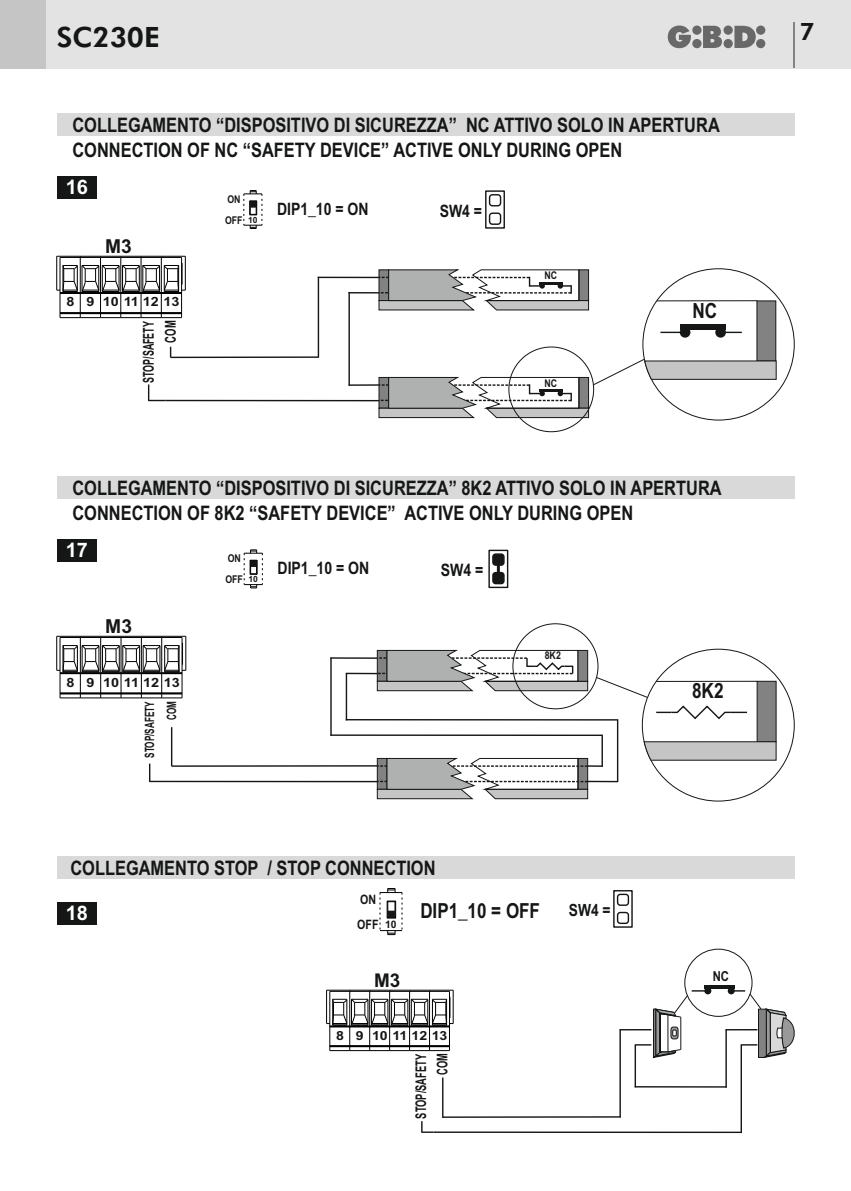
<style>
.page{position:relative;width:851px;height:1191px;background:#fff}
.page>*{position:absolute;margin:0;border:0;box-sizing:border-box;transform-origin:0 0}
.t1{font:800 28px "Futura BT";color:#151616}
.t2{font:800 24px "Futura BT";color:#151616}
.t3{font:700 21px "Arial Narrow";color:#151616}
.t4{font:700 20.8px "Arial Narrow";color:#151616}
.t5{font:700 20px/25.2px "Arial Narrow";color:#151616}
.t6{font:700 20px "Arial";color:#fff}
.t7{font:700 19.2px "Arial";color:#151616}
.t8{font:700 19px "Arial";color:#151616}
.t9{font:700 17.2px "Arial Narrow";color:#151616}
.t10{font:700 17px "Arial Narrow";color:#151616}
.t11{font:700 16.8px "Arial Narrow";color:#151616}
.t12{font:700 15px/21.8px "Arial Narrow";color:#151616;text-align:right;scale:.73 1}
.t13{font:700 14.8px/21.2px "Arial Narrow";color:#151616;text-align:right;scale:.77 1}
.t14{font:700 13.8px "Arial Narrow";color:#151616}
.t15{font:700 13px/25px "Arial Narrow";color:#151616}
.t16{font:700 12.8px "Arial Narrow";color:#151616;scale:1.38 1}
.t17{font:700 12.8px/22px "Arial Narrow";color:#151616;text-align:right;scale:.77 1}
.t18{font:700 12.6px "Arial Narrow";color:#151616;scale:1.38 1}
.t19{font:700 10.8px/20.6px "Arial Narrow";color:#151616}
.t20{font:700 10.6px/20.6px "Arial Narrow";color:#151616}
.s1{font-family:"Arial";font-size:8.6px}
.s2{font-family:"Arial";font-size:10.4px}
</style>
<div class="page">
<div style="left:0;top:0;width:850px;height:68px;background:#e3e3e3"></div>
<div style="left:0;top:0;width:45px;height:68px;background:#c5c5c5"></div>
<svg style="left:667px;top:26px;width:98px;height:22px"></svg>
<hr style="left:793px;top:23px;width:2px;height:45px;background:#818281">
<div style="left:57px;top:113px;width:737px;height:23px;background:#d9d9da"></div>
<div style="left:57px;top:476px;width:737px;height:23px;background:#d9d9da"></div>
<div style="left:57px;top:176px;width:39px;height:22px;background:#151616"></div>
<div style="left:57px;top:539px;width:39px;height:22px;background:#151616"></div>
<div style="left:57px;top:856px;width:737px;height:23px;background:#d9d9da"></div>
<div style="left:57px;top:901px;width:39px;height:23px;background:#151616"></div>
<hr style="left:170px;top:356px;width:148px;height:2px;background:#151616">
<hr style="left:317px;top:277px;width:123px;height:1px;background:#151616">
<hr style="left:348px;top:292px;width:92px;height:2px;background:#151616">
<hr style="left:348px;top:384px;width:31px;height:2px;background:#151616">
<hr style="left:317px;top:277px;width:2px;height:81px;background:#151616">
<hr style="left:348px;top:292px;width:2px;height:94px;background:#151616">
<hr style="left:165px;top:400px;width:214px;height:1px;background:#151616">
<svg style="left:378px;top:269px;width:398px;height:149px"></svg>
<svg style="left:148px;top:384px;width:17px;height:17px"></svg>
<hr style="left:185px;top:256px;width:1px;height:34px;background:#000">
<hr style="left:56px;top:256px;width:1px;height:34px;background:#000">
<svg style="left:57px;top:256px;width:128px;height:62px"></svg>
<svg style="left:243px;top:190px;width:19px;height:39px"></svg>
<svg style="left:485px;top:190px;width:20px;height:39px"></svg>
<div style="left:489px;top:212px;width:12px;height:13px;background:#fff;border:1px solid #151616;border-radius:3px"></div>
<div style="left:489px;top:194px;width:12px;height:12px;background:#fff;border:1px solid #151616;border-radius:3px"></div>
<hr style="left:330px;top:657px;width:47px;height:2px;background:#151616">
<hr style="left:346px;top:672px;width:31px;height:2px;background:#151616">
<hr style="left:150px;top:780px;width:227px;height:2px;background:#151616">
<hr style="left:345px;top:719px;width:272px;height:1px;background:#151616">
<svg style="left:149px;top:763px;width:1px;height:19px"></svg>
<hr style="left:172px;top:765px;width:205px;height:2px;background:#151616">
<hr style="left:345px;top:673px;width:2px;height:47px;background:#151616">
<hr style="left:330px;top:657px;width:1px;height:78px;background:#151616">
<hr style="left:330px;top:734px;width:272px;height:2px;background:#151616">
<svg style="left:377px;top:650px;width:399px;height:149px"></svg>
<hr style="left:171px;top:727px;width:1px;height:39px;background:#151616">
<hr style="left:56px;top:636px;width:1px;height:34px;background:#000">
<svg style="left:57px;top:636px;width:129px;height:62px"></svg>
<svg style="left:244px;top:549px;width:19px;height:39px"></svg>
<svg style="left:488px;top:549px;width:20px;height:39px"></svg>
<hr style="left:497px;top:559px;width:3px;height:19px;background:#151616">
<div style="left:492px;top:572px;width:12px;height:12px;background:#151616;border:1px solid #151616;border-radius:3px"></div>
<div style="left:492px;top:553px;width:12px;height:13px;background:#151616;border:1px solid #151616;border-radius:3px"></div>
<hr style="left:442px;top:1077px;width:1px;height:41px;background:#151616">
<hr style="left:442px;top:1116px;width:178px;height:1px;background:#151616">
<hr style="left:433px;top:1131px;width:308px;height:2px;background:#151616">
<hr style="left:619px;top:1029px;width:32px;height:1px;background:#151616">
<hr style="left:619px;top:1029px;width:1px;height:88px;background:#151616">
<hr style="left:634px;top:1044px;width:2px;height:43px;background:#151616">
<hr style="left:725px;top:1029px;width:32px;height:1px;background:#151616">
<hr style="left:725px;top:1029px;width:1px;height:58px;background:#151616">
<hr style="left:740px;top:1044px;width:1px;height:89px;background:#151616">
<hr style="left:634px;top:1086px;width:92px;height:1px;background:#151616">
<svg style="left:421px;top:1121px;width:12px;height:11px"></svg>
<hr style="left:453px;top:990px;width:1px;height:33px;background:#000">
<svg style="left:326px;top:989px;width:127px;height:62px"></svg>
<svg style="left:379px;top:888px;width:23px;height:47px"></svg>
<div style="left:613px;top:890px;width:19px;height:37px;background:#fff;border:1px solid #151616"></div>
<svg style="left:616px;top:911px;width:13px;height:13px"></svg>
<svg style="left:616px;top:893px;width:13px;height:13px"></svg>
<hr style="left:704px;top:985px;width:30px;height:3px;background:#151616">
<div style="left:727px;top:987px;width:7px;height:7px;background:#151616;border-radius:50%"></div>
<div style="left:704px;top:987px;width:7px;height:7px;background:#151616;border-radius:50%"></div>
<div style="left:684px;top:949px;width:68px;height:67px;border:1px solid #151616;border-radius:50%"></div>
<svg style="left:634px;top:990px;width:71px;height:68px"></svg>
<svg style="left:731px;top:990px;width:64px;height:67px"></svg>
<h1 class="t1" style="left:57px;top:26px;width:105px">SC230E</h1>
<p class="t5" style="left:72px;top:114px;width:648px">COLLEGAMENTO “DISPOSITIVO DI SICUREZZA” NC ATTIVO SOLO IN APERTURA<br>CONNECTION OF NC “SAFETY DEVICE” ACTIVE ONLY DURING OPEN</p>
<p class="t6" style="left:66px;top:180px;width:24px">16</p>
<p class="t7" style="left:105px;top:239px;width:28px">M3</p>
<p class="t16" style="left:66px;top:297px;width:83px">8 9 10111213</p>
<p class="t12" style="left:139px;top:383px;width:87px;rotate:-90deg">STOP/SAFETY<br>COM</p>
<p class="t20" style="left:225px;top:190px;width:34px">ON<br>OFF <span class="s1">10</span></p>
<p class="t10" style="left:277px;top:202px;width:93px">DIP1_10 = ON</p>
<p class="t10" style="left:439px;top:205px;width:44px">SW4 =</p>
<p class="t20" style="left:544px;top:266px;width:14px">NC</p>
<p class="t20" style="left:544px;top:373px;width:14px">NC</p>
<p class="t3" style="left:692px;top:302px;width:26px">NC</p>
<p class="t5" style="left:72px;top:477px;width:650px">COLLEGAMENTO “DISPOSITIVO DI SICUREZZA” 8K2 ATTIVO SOLO IN APERTURA<br>CONNECTION OF 8K2 “SAFETY DEVICE” ACTIVE ONLY DURING OPEN</p>
<p class="t6" style="left:66px;top:543px;width:24px">17</p>
<p class="t7" style="left:105px;top:619px;width:28px">M3</p>
<p class="t16" style="left:66px;top:677px;width:84px">8 9 10111213</p>
<p class="t17" style="left:140px;top:758px;width:75px;rotate:-90deg">STOP/SAFETY<br>COM</p>
<p class="t19" style="left:225px;top:549px;width:34px">ON<br>OFF <span class="s1">10</span></p>
<p class="t9" style="left:277px;top:561px;width:93px">DIP1_10 = ON</p>
<p class="t9" style="left:440px;top:564px;width:44px">SW4 =</p>
<p class="t19" style="left:544px;top:646px;width:18px">8K2</p>
<p class="t5" style="left:70px;top:857px;width:366px">COLLEGAMENTO STOP / STOP CONNECTION</p>
<p class="t6" style="left:66px;top:905px;width:24px">18</p>
<p class="t15" style="left:357px;top:888px;width:41px">ON<br>OFF <span class="s2">10</span></p>
<p class="t4" style="left:420px;top:902px;width:121px">DIP1_10 = OFF</p>
<p class="t11" style="left:569px;top:904px;width:43px">SW4 =</p>
<p class="t8" style="left:374px;top:973px;width:28px">M3</p>
<p class="t18" style="left:336px;top:1030px;width:82px">8 9 10111213</p>
<p class="t13" style="left:412px;top:1118px;width:86px;rotate:-90deg">STOP/SAFETY<br>COM</p>
<p class="t3" style="left:692px;top:683px;width:33px">8K2</p>
<p class="t14" style="left:712px;top:971px;width:18px">NC</p>
<p class="t2" style="left:799px;top:22px;width:16px">7</p>
</div>
